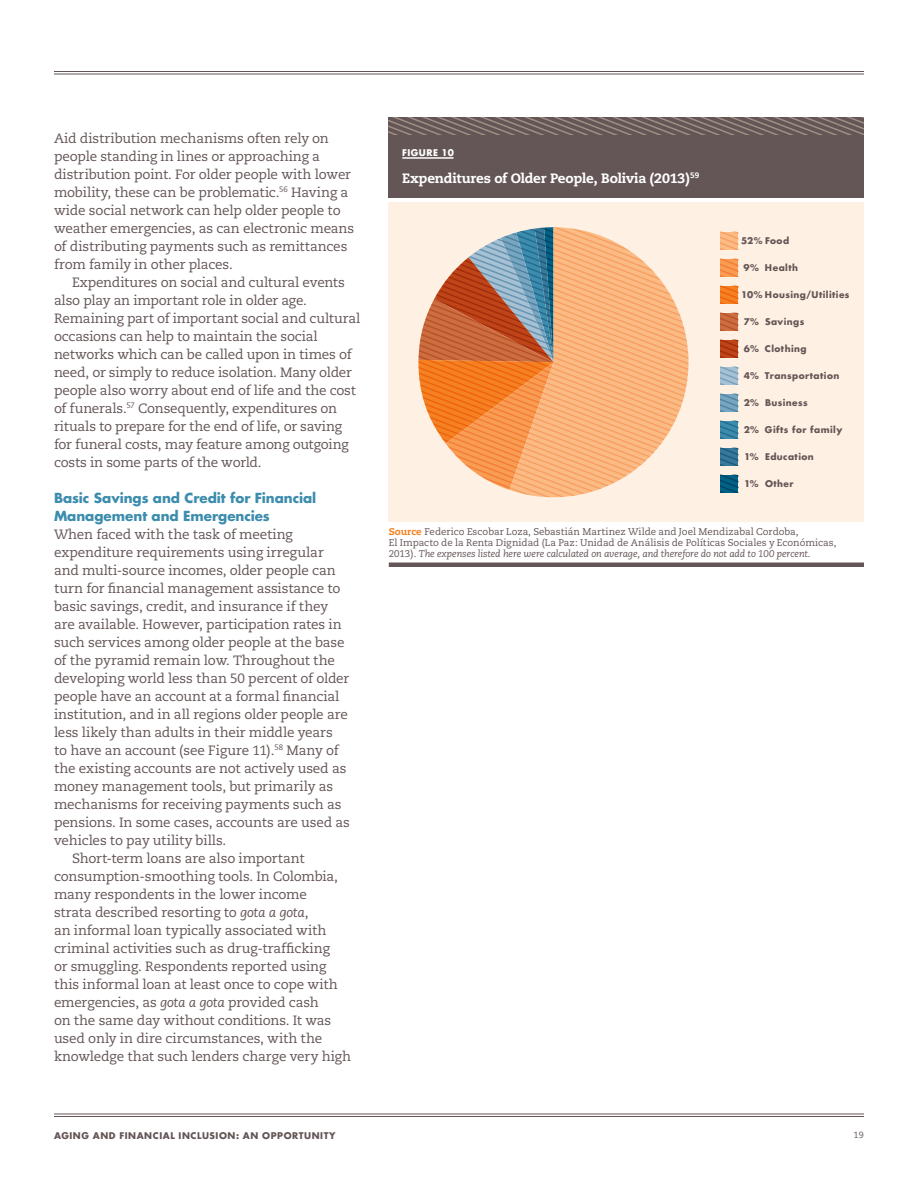
<style>
.page{position:relative;width:918px;height:1188px;background:#fff}
.page>*{position:absolute;margin:0;border:0;box-sizing:border-box;transform-origin:0 0}
.T1_main_text{font:13.5px/18px "Caecilia";letter-spacing:-.015em;color:#645556}
.T1_first_paragraph{font:13.5px/18px "Caecilia";letter-spacing:-.015em;color:#645556}
.H1_head_b{font:700 13.5px/18px "Futura";letter-spacing:-.005em;color:#3c8cad}
.F1_title{font:800 13.5px "Caecilia";letter-spacing:-.015em;color:#fff}
.FN2_footnote{font:9.75px/11.2px "Caecilia";color:#645556}
.F2_axis_label{font:700 9px "Futura";letter-spacing:.05em;color:#645556}
.F2_number{font:700 9px "Futura";letter-spacing:.05em;color:#fff}
.t1{font:9px "Caecilia";color:#645556}
.s1{font-style:italic}
.s2{font-weight:800;color:#f58220}
</style>
<div class="page">
<div style="left:389px;top:117px;width:475px;height:81px;background:#645556"></div>
<hr style="left:402px;top:157px;width:52px;height:2px;background:#fff">
<svg style="left:389px;top:117px;width:475px;height:18px"></svg>
<div style="left:389px;top:562px;width:475px;height:5px;background:#645556"></div>
<div style="left:389px;top:202px;width:475px;height:320px;background:#fef0e2"></div>
<svg style="left:720px;top:232px;width:18px;height:18px"></svg>
<svg style="left:720px;top:259px;width:18px;height:18px"></svg>
<svg style="left:720px;top:286px;width:18px;height:18px"></svg>
<svg style="left:720px;top:367px;width:18px;height:18px"></svg>
<svg style="left:720px;top:394px;width:18px;height:18px"></svg>
<svg style="left:720px;top:313px;width:18px;height:18px"></svg>
<svg style="left:720px;top:421px;width:18px;height:18px"></svg>
<svg style="left:720px;top:448px;width:18px;height:18px"></svg>
<svg style="left:720px;top:340px;width:18px;height:18px"></svg>
<svg style="left:720px;top:475px;width:18px;height:18px"></svg>
<svg style="left:418px;top:227px;width:270px;height:270px"></svg>
<hr style="left:54px;top:71px;width:810px;height:1px;background:#645556">
<hr style="left:54px;top:74px;width:810px;height:1px;background:#645556">
<hr style="left:54px;top:1114px;width:810px;height:1px;background:#645556">
<hr style="left:54px;top:1116px;width:810px;height:1px;background:#645556">
<p class="T1_main_text" style="left:54px;top:129px;width:302px">Aid distribution mechanisms often rely on people standing in lines or approaching a distribution point. For older people with lower mobility, these can be problematic.<sup>56</sup> Having a wide social network can help older people to weather emergencies, as can electronic means of distributing payments such as remittances from family in other places.</p>
<p class="T1_main_text" style="left:54px;top:273px;width:308px;text-indent:18px">Expenditures on social and cultural events also play an important role in older age.<br>Remaining part of important social and cultural occasions can help to maintain the social networks which can be called upon in times of need, or simply to reduce isolation. Many older people also worry about end of life and the cost of funerals.<sup>57</sup> Consequently, expenditures on rituals to prepare for the end of life, or saving for funeral costs, may feature among outgoing costs in some parts of the world.</p>
<p class="H1_head_b" style="left:54px;top:488px;width:264px">Basic Savings and Credit for Financial<br>Management and Emergencies</p>
<p class="T1_first_paragraph" style="left:54px;top:525px;width:297px">When faced with the task of meeting expenditure requirements using irregular and multi-source incomes, older people can turn for financial management assistance to basic savings, credit, and insurance if they are available. However, participation rates in such services among older people at the base of the pyramid remain low. Throughout the developing world less than 50 percent of older people have an account at a formal financial institution, and in all regions older people are less likely than adults in their middle years<br>to have an account (see Figure 11).<sup>58</sup> Many of the existing accounts are not actively used as money management tools, but primarily as mechanisms for receiving payments such as pensions. In some cases, accounts are used as vehicles to pay utility bills.</p>
<p class="T1_main_text" style="left:54px;top:849px;width:299px;text-indent:18px">Short-term loans are also important consumption-smoothing tools. In Colombia, many respondents in the lower income<br>strata described resorting to <span class="s1">gota a gota</span>,<br>an informal loan typically associated with criminal activities such as drug-trafficking<br>or smuggling. Respondents reported using this informal loan at least once to cope with emergencies, as <span class="s1">gota a gota</span> provided cash<br>on the same day without conditions. It was used only in dire circumstances, with the knowledge that such lenders charge very high</p>
<p class="F2_number" style="left:402px;top:146px;width:53px">FIGURE 10</p>
<p class="F1_title" style="left:402px;top:170px;width:299px">Expenditures of Older People, Bolivia (2013)<sup>59</sup></p>
<p class="F2_axis_label" style="left:741px;top:234px;width:50px">52% Food</p>
<p class="F2_axis_label" style="left:744px;top:261px;width:56px">9% Health</p>
<p class="F2_axis_label" style="left:741px;top:288px;width:110px">10% Housing/Utilities</p>
<p class="F2_axis_label" style="left:744px;top:315px;width:62px">7% Savings</p>
<p class="F2_axis_label" style="left:744px;top:342px;width:64px">6% Clothing</p>
<p class="F2_axis_label" style="left:744px;top:369px;width:97px">4% Transportation</p>
<p class="F2_axis_label" style="left:744px;top:396px;width:65px">2% Business</p>
<p class="F2_axis_label" style="left:744px;top:423px;width:100px">2% Gifts for family</p>
<p class="F2_axis_label" style="left:744px;top:450px;width:71px">1% Education</p>
<p class="F2_axis_label" style="left:744px;top:477px;width:51px">1% Other</p>
<p class="FN2_footnote" style="left:389px;top:526px;width:449px"><span class="s2">Source</span> Federico Escobar Loza, Sebastián Martinez Wilde and Joel Mendizabal Cordoba,<br>El Impacto de la Renta Dignidad (La Paz: Unidad de Análisis de Políticas Sociales y Económicas,<br>2013). <span class="s1">The expenses listed here were calculated on average, and therefore do not add to 100 percent</span>.</p>
<p class="F2_axis_label" style="left:54px;top:1129px;width:283px">AGING AND FINANCIAL INCLUSION: AN OPPORTUNITY</p>
<p class="t1" style="left:853px;top:1130px;width:12px">19</p>
</div>
